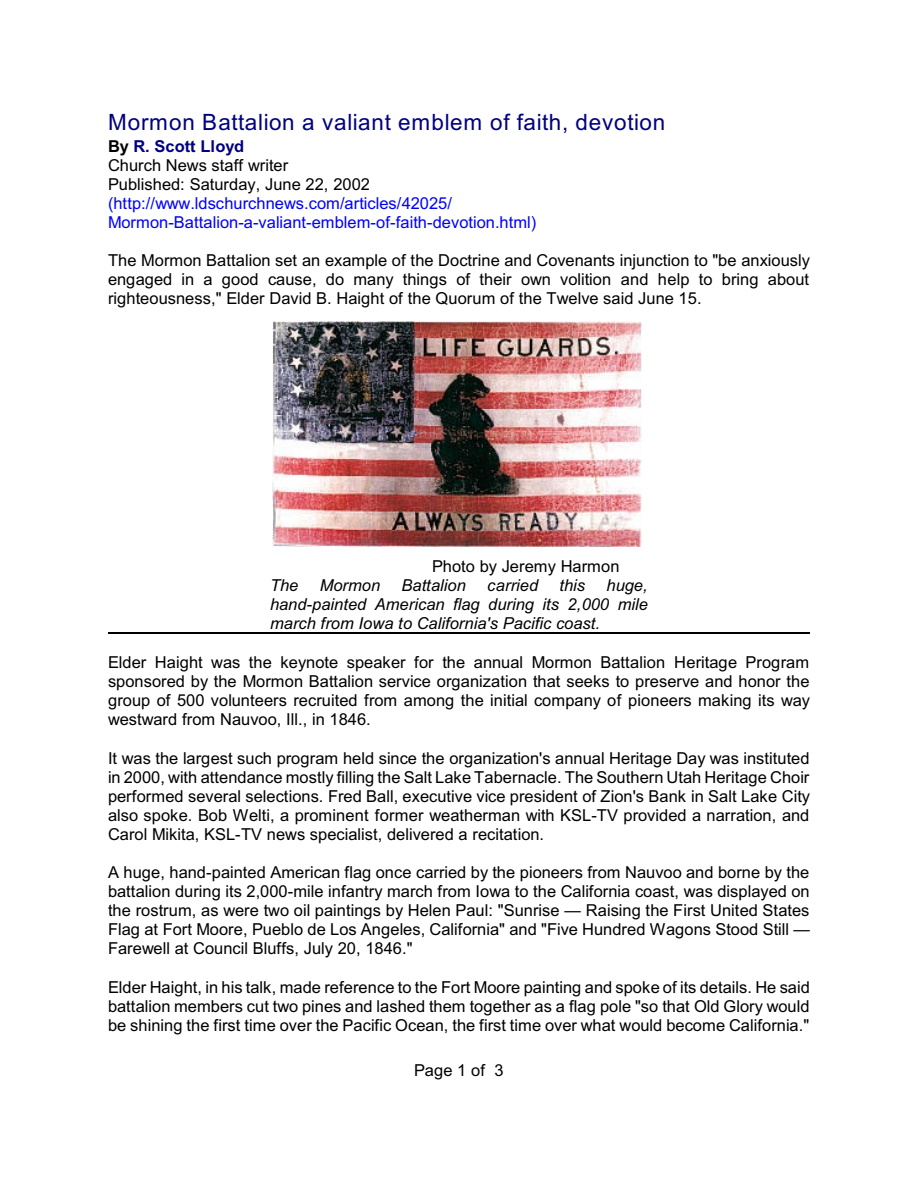
<style>
.page{position:relative;width:918px;height:1188px;background:#fff}
.page>*{position:absolute;margin:0;border:0;box-sizing:border-box;transform-origin:0 0}
.t1{font:22.5px "Arial";letter-spacing:.035em;color:#000080}
.t2{font:16.5px/19px "Arial";color:#000;text-align:justify}
.t3{font:italic 16.5px/19px "Arial";color:#000;text-align:justify}
.t4{font:16.5px/19px "Arial";color:#00f}
.s1{font-weight:700}
.s2{font-weight:700;color:#000080}
</style>
<div class="page">
<hr style="left:108px;top:632px;width:702px;height:1px;background:#000">
<img style="left:272px;top:321px;width:370px;height:226px">
<h1 class="t1" style="left:108px;top:114px;width:559px">Mormon Battalion a valiant emblem of faith, devotion</h1>
<p class="t2" style="left:108px;top:138px;width:263px;text-align:left"><span class="s1">By</span> <span class="s2">R. Scott Lloyd<br></span>Church News staff writer<br>Published: Saturday, June 22, 2002</p>
<p class="t4" style="left:108px;top:195px;width:430px">(http://www.ldschurchnews.com/articles/42025/<br>Mormon-Battalion-a-valiant-emblem-of-faith-devotion.html)</p>
<p class="t2" style="left:108px;top:252px;width:704px">The Mormon Battalion set an example of the Doctrine and Covenants injunction to "be anxiously engaged in a good cause, do many things of their own volition and help to bring about righteousness," Elder David B. Haight of the Quorum of the Twelve said June 15.</p>
<p class="t2" style="left:432px;top:558px;width:189px">Photo by Jeremy Harmon</p>
<p class="t3" style="left:270px;top:577px;width:379px;text-indent:337px">huge, hand-painted American flag during its 2,000 mile march from Iowa to California's Pacific coast.</p>
<p class="t2" style="left:108px;top:654px;width:704px">Elder Haight was the keynote speaker for the annual Mormon Battalion Heritage Program sponsored by the Mormon Battalion service organization that seeks to preserve and honor the group of 500 volunteers recruited from among the initial company of pioneers making its way westward from Nauvoo, Ill., in 1846.</p>
<p class="t2" style="left:108px;top:750px;width:704px">It was the largest such program held since the organization's annual Heritage Day was instituted in 2000, with attendance mostly filling the Salt Lake Tabernacle. The Southern Utah Heritage Choir performed several selections. Fred Ball, executive vice president of Zion's Bank in Salt Lake City also spoke. Bob Welti, a prominent former weatherman with KSL-TV provided a narration, and Carol Mikita, KSL-TV news specialist, delivered a recitation.</p>
<p class="t2" style="left:108px;top:864px;width:703px">A huge, hand-painted American flag once carried by the pioneers from Nauvoo and borne by the battalion during its 2,000-mile infantry march from Iowa to the California coast, was displayed on the rostrum, as were two oil paintings by Helen Paul: "Sunrise — Raising the First United States Flag at Fort Moore, Pueblo de Los Angeles, California" and "Five Hundred Wagons Stood Still — Farewell at Council Bluffs, July 20, 1846."</p>
<p class="t2" style="left:108px;top:979px;width:703px">Elder Haight, in his talk, made reference to the Fort Moore painting and spoke of its details. He said battalion members cut two pines and lashed them together as a flag pole "so that Old Glory would be shining the first time over the Pacific Ocean, the first time over what would become California."</p>
<p class="t2" style="left:414px;top:1063px;width:91px">Page 1 of 3</p>
<p class="t3" style="left:270px;top:577px;width:30px">The</p>
<p class="t3" style="left:320px;top:577px;width:62px">Mormon</p>
<p class="t3" style="left:402px;top:577px;width:66px">Battalion</p>
<p class="t3" style="left:487px;top:577px;width:53px">carried</p>
<p class="t3" style="left:560px;top:577px;width:27px">this</p>
</div>
